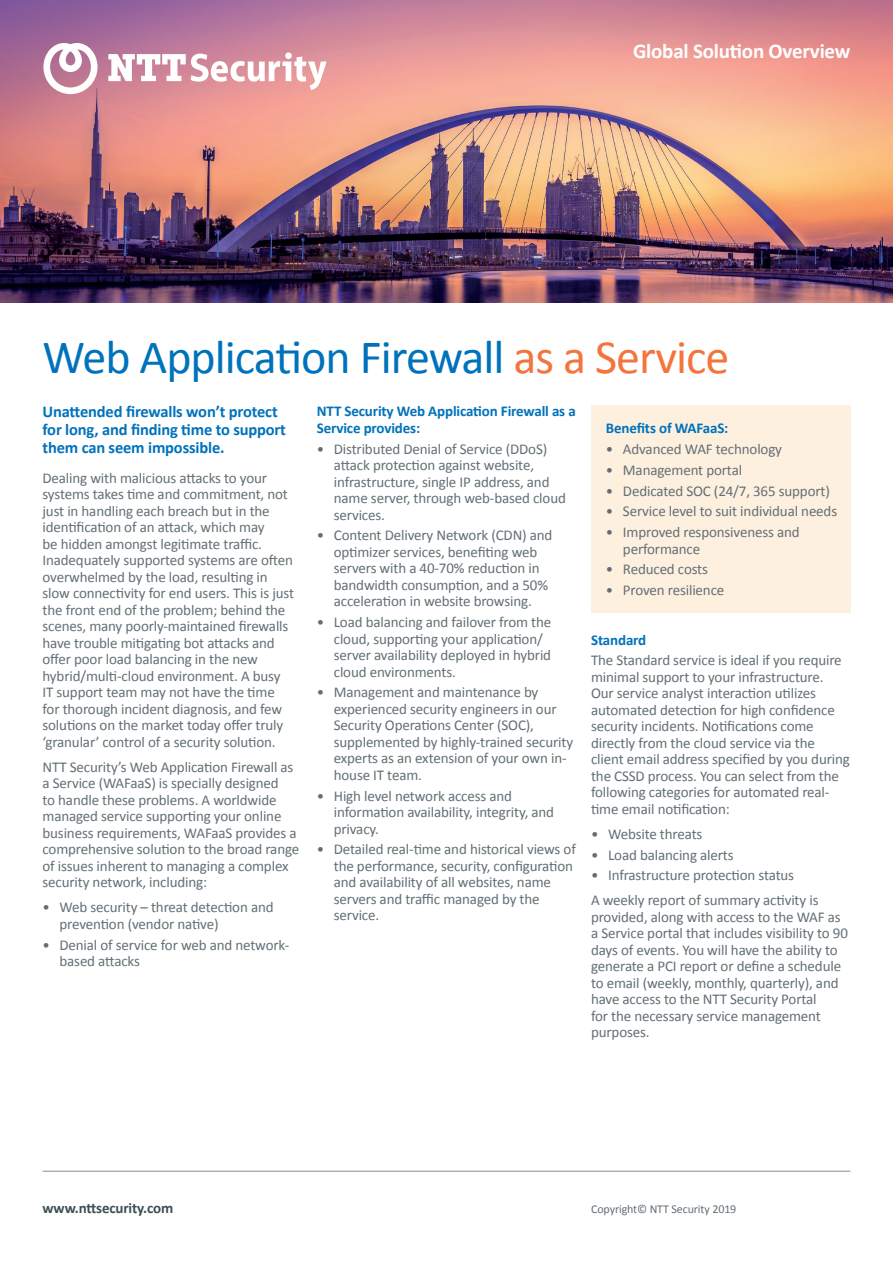
<style>
.page{position:relative;width:893px;height:1263px;background:#fff}
.page>*{position:absolute;margin:0;border:0;box-sizing:border-box;transform-origin:0 0}
.t1{font:48px "Calibri";letter-spacing:-.02em;color:#0072bc}
.t2{font:700 21px "Calibri";letter-spacing:-.01em;color:#fff}
.t3{font:700 16.5px/18px "Calibri";letter-spacing:-.01em;color:#0072bc}
.t4{font:15px/16.5px "Calibri";letter-spacing:-.01em;color:#636f75}
.t5{font:700 15px/16.5px "Calibri";letter-spacing:-.01em;color:#0072bc}
.t6{font:700 15px "Calibri";letter-spacing:-.01em;color:#3c4f56}
.t7{font:12px "Calibri";letter-spacing:-.01em;color:#636f75}
.s1{color:#f3753d}
</style>
<div class="page">
<img style="left:0;top:0;width:893px;height:303px">
<hr style="left:43px;top:1171px;width:807px;height:1px;background:#828f9a">
<svg style="left:43px;top:43px;width:55px;height:51px"></svg>
<svg style="left:108px;top:54px;width:219px;height:36px"></svg>
<div style="left:591px;top:405px;width:259px;height:207px;background:#fef0df"></div>
<h2 class="t2" style="left:633px;top:38px;width:219px">Global Solution Overview</h2>
<h1 class="t1" style="left:43px;top:327px;width:688px">Web Application Firewall <span class="s1">as a Service</span></h1>
<p class="t3" style="left:43px;top:402px;width:245px">Unattended firewalls won’t protect for long, and finding time to support them can seem impossible.</p>
<p class="t4" style="left:43px;top:469px;width:253px">Dealing with malicious attacks to your systems takes time and commitment, not just in handling each breach but in the identification of an attack, which may<br>be hidden amongst legitimate traffic.<br>Inadequately supported systems are often overwhelmed by the load, resulting in slow connectivity for end users. This is just the front end of the problem; behind the scenes, many poorly-maintained firewalls have trouble mitigating bot attacks and offer poor load balancing in the new hybrid/multi-cloud environment. A busy IT support team may not have the time for thorough incident diagnosis, and few solutions on the market today offer truly ‘granular’ control of a security solution.</p>
<p class="t4" style="left:43px;top:758px;width:258px">NTT Security’s Web Application Firewall as a Service (WAFaaS) is specially designed<br>to handle these problems. A worldwide managed service supporting your online business requirements, WAFaaS provides a comprehensive solution to the broad range of issues inherent to managing a complex security network, including:</p>
<p class="t4" style="left:60px;top:898px;width:216px;text-indent:-17px">• Web security – threat detection and prevention (vendor native)</p>
<p class="t4" style="left:60px;top:935px;width:231px;text-indent:-17px">• Denial of service for web and network&shy;based attacks</p>
<p class="t5" style="left:317px;top:402px;width:260px">NTT Security Web Application Firewall as a<br>Service provides:</p>
<p class="t4" style="left:334px;top:440px;width:234px;text-indent:-17px">• Distributed Denial of Service (DDoS) attack protection against website, infrastructure, single IP address, and name server, through web-based cloud services.</p>
<p class="t4" style="left:334px;top:526px;width:220px;text-indent:-17px">• Content Delivery Network (CDN) and optimizer services, benefiting web servers with a 40-70% reduction in bandwidth consumption, and a 50% acceleration in website browsing.</p>
<p class="t4" style="left:334px;top:613px;width:219px;text-indent:-17px">• Load balancing and failover from the cloud, supporting your application/ server availability deployed in hybrid cloud environments.</p>
<p class="t4" style="left:334px;top:683px;width:241px;text-indent:-17px">• Management and maintenance by experienced security engineers in our Security Operations Center (SOC), supplemented by highly-trained security experts as an extension of your own in&shy;house IT team.</p>
<p class="t4" style="left:334px;top:787px;width:222px;text-indent:-17px">• High level network access and information availability, integrity, and privacy.</p>
<p class="t4" style="left:334px;top:840px;width:244px;text-indent:-17px">• Detailed real-time and historical views of the performance, security, configuration and availability of all websites, name servers and traffic managed by the service.</p>
<p class="t5" style="left:606px;top:419px;width:124px">Benefits of WAFaaS:</p>
<p class="t4" style="left:606px;top:440px;width:178px">• Advanced WAF technology</p>
<p class="t4" style="left:606px;top:461px;width:138px">• Management portal</p>
<p class="t4" style="left:606px;top:482px;width:225px">• Dedicated SOC (24/7, 365 support)</p>
<p class="t4" style="left:606px;top:502px;width:233px">• Service level to suit individual needs</p>
<p class="t4" style="left:623px;top:523px;width:178px;text-indent:-17px">• Improved responsiveness and performance</p>
<p class="t4" style="left:606px;top:560px;width:104px">• Reduced costs</p>
<p class="t4" style="left:606px;top:581px;width:120px">• Proven resilience</p>
<p class="t5" style="left:591px;top:631px;width:57px">Standard</p>
<p class="t4" style="left:591px;top:651px;width:260px">The Standard service is ideal if you require minimal support to your infrastructure.<br>Our service analyst interaction utilizes automated detection for high confidence security incidents. Notifications come directly from the cloud service via the client email address specified by you during the CSSD process. You can select from the following categories for automated real&shy;time email notification:</p>
<p class="t4" style="left:591px;top:825px;width:113px">• Website threats</p>
<p class="t4" style="left:591px;top:846px;width:144px">• Load balancing alerts</p>
<p class="t4" style="left:591px;top:862px;width:229px;line-height:25px">• Infrastructure protection status<br>A weekly report of summary activity is</p>
<p class="t4" style="left:591px;top:908px;width:258px">provided, along with access to the WAF as a Service portal that includes visibility to 90 days of events. You will have the ability to generate a PCI report or define a schedule to email (weekly, monthly, quarterly), and have access to the NTT Security Portal<br>for the necessary service management purposes.</p>
<p class="t6" style="left:43px;top:1198px;width:132px">www.nttsecurity.com</p>
<p class="t7" style="left:591px;top:1201px;width:147px">Copyright© NTT Security 2019</p>
</div>
